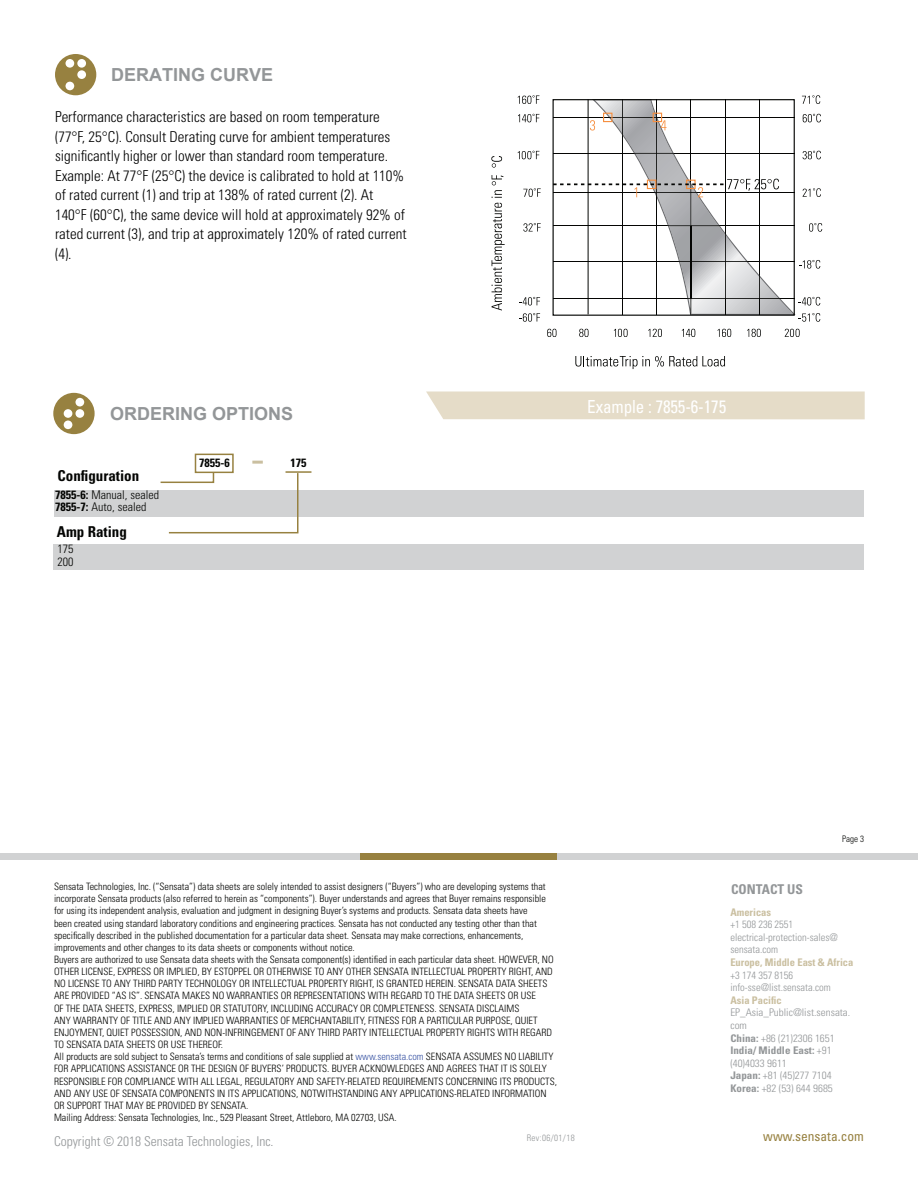
<style>
.page{position:relative;width:918px;height:1188px;background:#fff}
.page>*{position:absolute;margin:0;border:0;box-sizing:border-box;transform-origin:0 0}
.t1{font:700 18px "Arial";color:#939698}
.t2{font:condensed 18px "Univers";letter-spacing:-.01em;color:#fff;scale:.95 1}
.t3{font:300 condensed 15px/19.5px "Univers";color:#000}
.t4{font:700 condensed 15px "Univers";color:#040503}
.t5{font:300 condensed 13.5px "Univers LT Std";color:#939698}
.t6{font:condensed 13.5px "Univers";color:#978140}
.t7{font:700 condensed 13.5px "Univers LT Std";color:#939698}
.t8{font:300 condensed 12px/12.1px "Univers";color:#040503}
.t9{font:700 condensed 12px "Univers";color:#040503}
.t10{font:300 condensed 10.5px/12.6px "Univers LT Std";color:#939698;scale:1.05 1}
.t11{font:300 condensed 10.5px/12.6px "Univers LT Std";color:#939698}
.t12{font:700 condensed 10.5px "Univers LT Std";color:#cabfa0}
.t13{font:300 condensed 10.2px/12.1px "Univers LT Std";color:#040503}
.t14{font:300 condensed 9px "Univers LT Std";letter-spacing:.04em;color:#939698}
.t15{font:300 condensed 9px "Univers";color:#040503}
.s1{font-weight:700}
.s2{color:#3853a3}
</style>
<div class="page">
<div style="left:0;top:853px;width:361px;height:7px;background:#d1d2d3"></div>
<div style="left:557px;top:853px;width:361px;height:7px;background:#d1d2d3"></div>
<div style="left:361px;top:853px;width:196px;height:7px;background:#978140"></div>
<div style="left:55px;top:54px;width:41px;height:41px;background:#978140;border-radius:50%"></div>
<div style="left:66px;top:59px;width:8px;height:9px;background:#fff;border-radius:50%"></div>
<div style="left:77px;top:59px;width:9px;height:9px;background:#fff;border-radius:50%"></div>
<div style="left:77px;top:70px;width:9px;height:9px;background:#fff;border-radius:50%"></div>
<div style="left:66px;top:82px;width:8px;height:8px;background:#fff;border-radius:50%"></div>
<div style="left:426px;top:392px;width:439px;height:27px;background:#e5dcc8"></div>
<div style="left:195px;top:454px;width:39px;height:19px;border:2px solid #978140"></div>
<div style="left:53px;top:393px;width:42px;height:41px;background:#978140;border-radius:50%"></div>
<div style="left:75px;top:398px;width:9px;height:8px;background:#fff;border-radius:50%"></div>
<div style="left:64px;top:409px;width:8px;height:9px;background:#fff;border-radius:50%"></div>
<div style="left:75px;top:409px;width:9px;height:9px;background:#fff;border-radius:50%"></div>
<div style="left:64px;top:421px;width:8px;height:8px;background:#fff;border-radius:50%"></div>
<div style="left:55px;top:490px;width:809px;height:27px;background:#d1d2d3"></div>
<div style="left:54px;top:544px;width:810px;height:25px;background:#d1d2d3"></div>
<svg style="left:160px;top:471px;width:139px;height:63px"></svg>
<hr style="left:286px;top:471px;width:25px;height:2px;background:#978140">
<svg style="left:252px;top:461px;width:11px;height:3px"></svg>
<svg style="left:547px;top:329px;width:10px;height:8px"></svg>
<svg style="left:579px;top:329px;width:10px;height:8px"></svg>
<svg style="left:614px;top:329px;width:14px;height:8px"></svg>
<svg style="left:575px;top:356px;width:150px;height:13px"></svg>
<svg style="left:492px;top:175px;width:13px;height:136px"></svg>
<svg style="left:491px;top:156px;width:11px;height:12px"></svg>
<svg style="left:648px;top:329px;width:14px;height:8px"></svg>
<svg style="left:682px;top:329px;width:13px;height:8px"></svg>
<svg style="left:718px;top:329px;width:13px;height:8px"></svg>
<svg style="left:747px;top:329px;width:14px;height:8px"></svg>
<svg style="left:785px;top:329px;width:15px;height:8px"></svg>
<svg style="left:553px;top:95px;width:269px;height:227px"></svg>
<svg style="left:518px;top:151px;width:21px;height:8px"></svg>
<svg style="left:518px;top:114px;width:21px;height:8px"></svg>
<svg style="left:518px;top:95px;width:21px;height:9px"></svg>
<svg style="left:523px;top:188px;width:18px;height:9px"></svg>
<svg style="left:520px;top:313px;width:20px;height:9px"></svg>
<svg style="left:520px;top:297px;width:20px;height:9px"></svg>
<svg style="left:523px;top:223px;width:18px;height:9px"></svg>
<h1 class="t1" style="left:111px;top:63px;width:163px">DERATING CURVE</h1>
<p class="t3" style="left:55px;top:107px;width:353px">Performance characteristics are based on room temperature (77°F, 25°C). Consult Derating curve for ambient temperatures significantly higher or lower than standard room temperature.<br>Example: At 77°F (25°C) the device is calibrated to hold at 110% of rated current (1) and trip at 138% of rated current (2). At 140°F (60°C), the same device will hold at approximately 92% of rated current (3), and trip at approximately 120% of rated current (4).</p>
<h1 class="t1" style="left:110px;top:402px;width:185px">ORDERING OPTIONS</h1>
<h1 class="t2" style="left:587px;top:395px;width:148px">Example : 7855-6-175</h1>
<h2 class="t4" style="left:58px;top:467px;width:83px">Configuration</h2>
<p class="t8" style="left:55px;top:489px;width:105px"><span class="s1">7855-6:</span> Manual, sealed<br><span class="s1">7855-7:</span> Auto, sealed</p>
<h2 class="t4" style="left:57px;top:523px;width:72px">Amp Rating</h2>
<p class="t8" style="left:57px;top:543px;width:17px">175<br>200</p>
<p class="t9" style="left:199px;top:455px;width:32px">7855-6</p>
<p class="t9" style="left:291px;top:455px;width:17px">175</p>
<p class="t13" style="left:54px;top:880px;width:505px">Sensata Technologies, Inc. (“Sensata”) data sheets are solely intended to assist designers (“Buyers”) who are developing systems that incorporate Sensata products (also referred to herein as “components”). Buyer understands and agrees that Buyer remains responsible for using its independent analysis, evaluation and judgment in designing Buyer’s systems and products. Sensata data sheets have<br>been created using standard laboratory conditions and engineering practices. Sensata has not conducted any testing other than that specifically described in the published documentation for a particular data sheet. Sensata may make corrections, enhancements, improvements and other changes to its data sheets or components without notice.<br>Buyers are authorized to use Sensata data sheets with the Sensata component(s) identified in each particular data sheet. HOWEVER, NO OTHER LICENSE, EXPRESS OR IMPLIED, BY ESTOPPEL OR OTHERWISE TO ANY OTHER SENSATA INTELLECTUAL PROPERTY RIGHT, AND NO LICENSE TO ANY THIRD PARTY TECHNOLOGY OR INTELLECTUAL PROPERTY RIGHT, IS GRANTED HEREIN. SENSATA DATA SHEETS ARE PROVIDED “AS IS”. SENSATA MAKES NO WARRANTIES OR REPRESENTATIONS WITH REGARD TO THE DATA SHEETS OR USE<br>OF THE DATA SHEETS, EXPRESS, IMPLIED OR STATUTORY, INCLUDING ACCURACY OR COMPLETENESS. SENSATA DISCLAIMS<br>ANY WARRANTY OF TITLE AND ANY IMPLIED WARRANTIES OF MERCHANTABILITY, FITNESS FOR A PARTICULAR PURPOSE, QUIET ENJOYMENT, QUIET POSSESSION, AND NON-INFRINGEMENT OF ANY THIRD PARTY INTELLECTUAL PROPERTY RIGHTS WITH REGARD TO SENSATA DATA SHEETS OR USE THEREOF.<br>All products are sold subject to Sensata’s terms and conditions of sale supplied at <span class="s2">www.sensata.com</span> SENSATA ASSUMES NO LIABILITY FOR APPLICATIONS ASSISTANCE OR THE DESIGN OF BUYERS’ PRODUCTS. BUYER ACKNOWLEDGES AND AGREES THAT IT IS SOLELY RESPONSIBLE FOR COMPLIANCE WITH ALL LEGAL, REGULATORY AND SAFETY-RELATED REQUIREMENTS CONCERNING ITS PRODUCTS, AND ANY USE OF SENSATA COMPONENTS IN ITS APPLICATIONS, NOTWITHSTANDING ANY APPLICATIONS-RELATED INFORMATION OR SUPPORT THAT MAY BE PROVIDED BY SENSATA.<br>Mailing Address: Sensata Technologies, Inc., 529 Pleasant Street, Attleboro, MA 02703, USA.</p>
<h3 class="t7" style="left:731px;top:881px;width:73px">CONTACT US</h3>
<p class="t15" style="left:842px;top:833px;width:23px">Page 3</p>
<p class="t12" style="left:730px;top:905px;width:42px">Americas</p>
<p class="t11" style="left:730px;top:918px;width:109px">+1 508 236 2551 electrical-protection-sales@ sensata.com</p>
<p class="t12" style="left:730px;top:956px;width:125px">Europe, Middle East &amp; Africa</p>
<p class="t11" style="left:730px;top:969px;width:102px">+3 174 357 8156 info-sse@list.sensata.com</p>
<p class="t12" style="left:730px;top:994px;width:53px">Asia Pacific</p>
<p class="t10" style="left:730px;top:1006px;width:116px">EP_Asia_Public@list.sensata. com<br><span class="s1">China:</span> +86 (21)2306 1651<br><span class="s1">India/ Middle East:</span> +91 (40)4033 9611<br><span class="s1">Japan:</span> +81 (45)277 7104<br><span class="s1">Korea:</span> +82 (53) 644 9685</p>
<h3 class="t5" style="left:54px;top:1133px;width:221px">Copyright © 2018 Sensata Technologies, Inc.</h3>
<p class="t14" style="left:527px;top:1132px;width:49px">Rev:06/01/18</p>
<h3 class="t6" style="left:763px;top:1128px;width:102px">www.sensata.com</h3>
</div>
